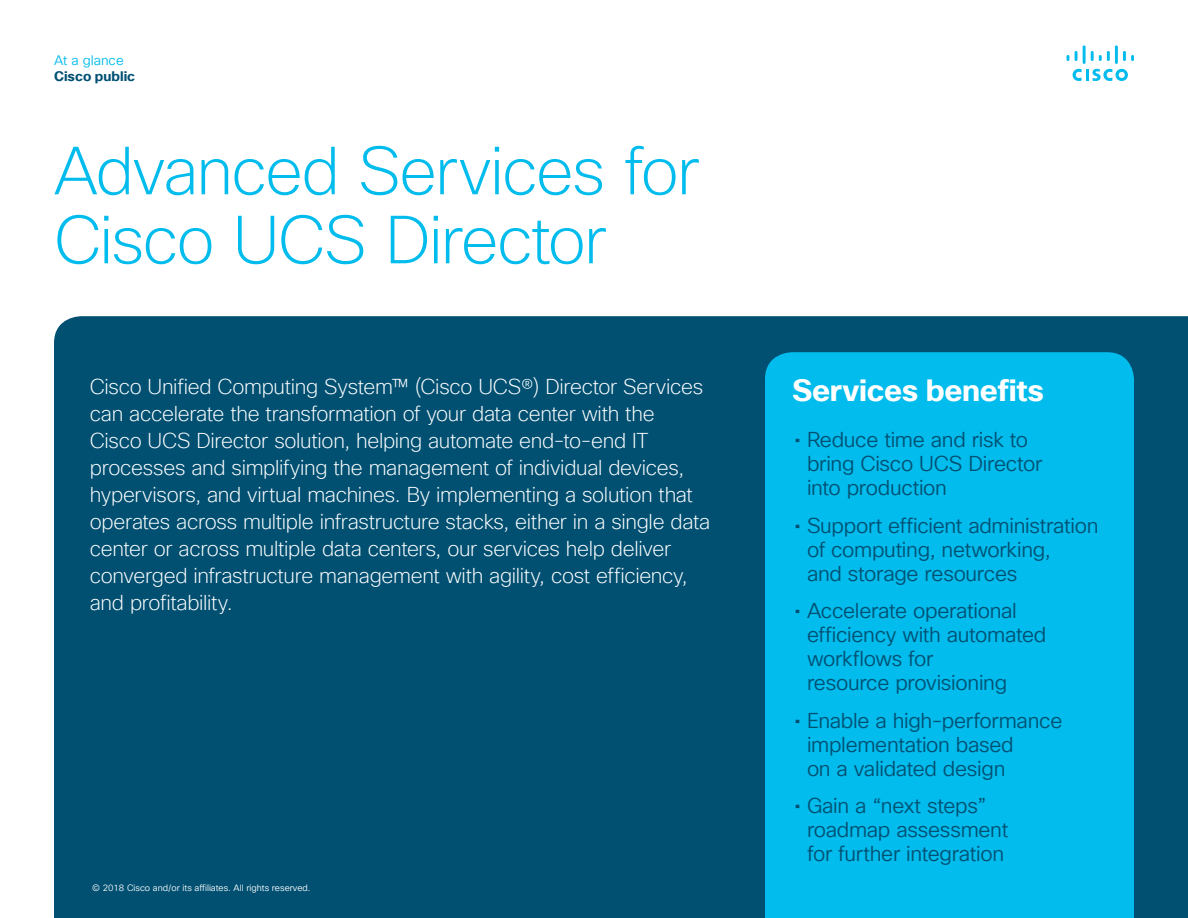
<style>
.page{position:relative;width:1188px;height:918px;background:#fff}
.page>*{position:absolute;margin:0;border:0;box-sizing:border-box;transform-origin:0 0}
.Title_Headline{font:200 66px/69px "Cisco Sans TT";letter-spacing:-.025em;color:#01bcec}
.Sidebar_Heading_Whit{font:700 30px "Cisco Sans TT";letter-spacing:-.01em;color:#fff}
.Intro{font:200 21px/27px "Cisco Sans TT";letter-spacing:-.015em;color:#fff}
.t1{font:21px/24px "Cisco Sans TT Light";letter-spacing:-.015em;color:#005073}
.t2{font:700 13.5px "Cisco Sans TT";color:#005073}
.t3{font:13.5px "Cisco Sans TT Light";color:#01bcec}
.Footer_white{font:9px "Cisco Sans TT Light";color:#fff}
.s1{font-family:"Cisco Sans TT"}
</style>
<div class="page">
<svg style="left:1073px;top:69px;width:55px;height:12px"></svg>
<svg style="left:1067px;top:55px;width:2px;height:6px"></svg>
<svg style="left:1075px;top:51px;width:3px;height:10px"></svg>
<hr style="left:1083px;top:45px;width:3px;height:19px;background:#01bcec">
<svg style="left:1091px;top:51px;width:19px;height:10px"></svg>
<hr style="left:1115px;top:45px;width:3px;height:19px;background:#01bcec">
<svg style="left:1123px;top:51px;width:11px;height:10px"></svg>
<div style="left:54px;top:316px;width:1134px;height:602px;background:#015072"></div>
<div style="left:765px;top:352px;width:369px;height:566px;background:#01bcec"></div>
<p class="t3" style="left:54px;top:51px;width:71px">At a glance</p>
<p class="t2" style="left:54px;top:67px;width:83px">Cisco public</p>
<p class="Title_Headline" style="left:54px;top:139px;width:647px">Advanced Services for<br>Cisco UCS Director</p>
<p class="Intro" style="left:90px;top:373px;width:622px">Cisco Unified Computing System™ (Cisco UCS®) Director Services can accelerate the transformation of your data center with the Cisco UCS Director solution, helping automate end-to-end IT processes and simplifying the management of individual devices, hypervisors, and virtual machines. By implementing a solution that operates across multiple infrastructure stacks, either in a single data center or across multiple data centers, our services help deliver converged infrastructure management with agility, cost efficiency, and profitability.</p>
<p class="Sidebar_Heading_Whit" style="left:792px;top:370px;width:254px">Services benefits</p>
<p class="t1" style="left:807px;top:428px;width:237px;text-indent:-13px"><span class="s1">•</span> Reduce time and risk to bring Cisco UCS Director into production</p>
<p class="t1" style="left:807px;top:514px;width:293px;text-indent:-13px"><span class="s1">•</span> Support efficient administration of computing, networking,<br>and storage resources</p>
<p class="t1" style="left:807px;top:599px;width:241px;text-indent:-13px"><span class="s1">•</span> Accelerate operational efficiency with automated workflows for<br>resource provisioning</p>
<p class="t1" style="left:807px;top:709px;width:257px;text-indent:-13px"><span class="s1">•</span> Enable a high-performance implementation based<br>on a validated design</p>
<p class="t1" style="left:807px;top:794px;width:203px;text-indent:-13px"><span class="s1">•</span> Gain a “next steps” roadmap assessment for further integration</p>
<p class="Footer_white" style="left:92px;top:882px;width:220px">© 2018 Cisco and/or its affiliates. All rights reserved.</p>
</div>
